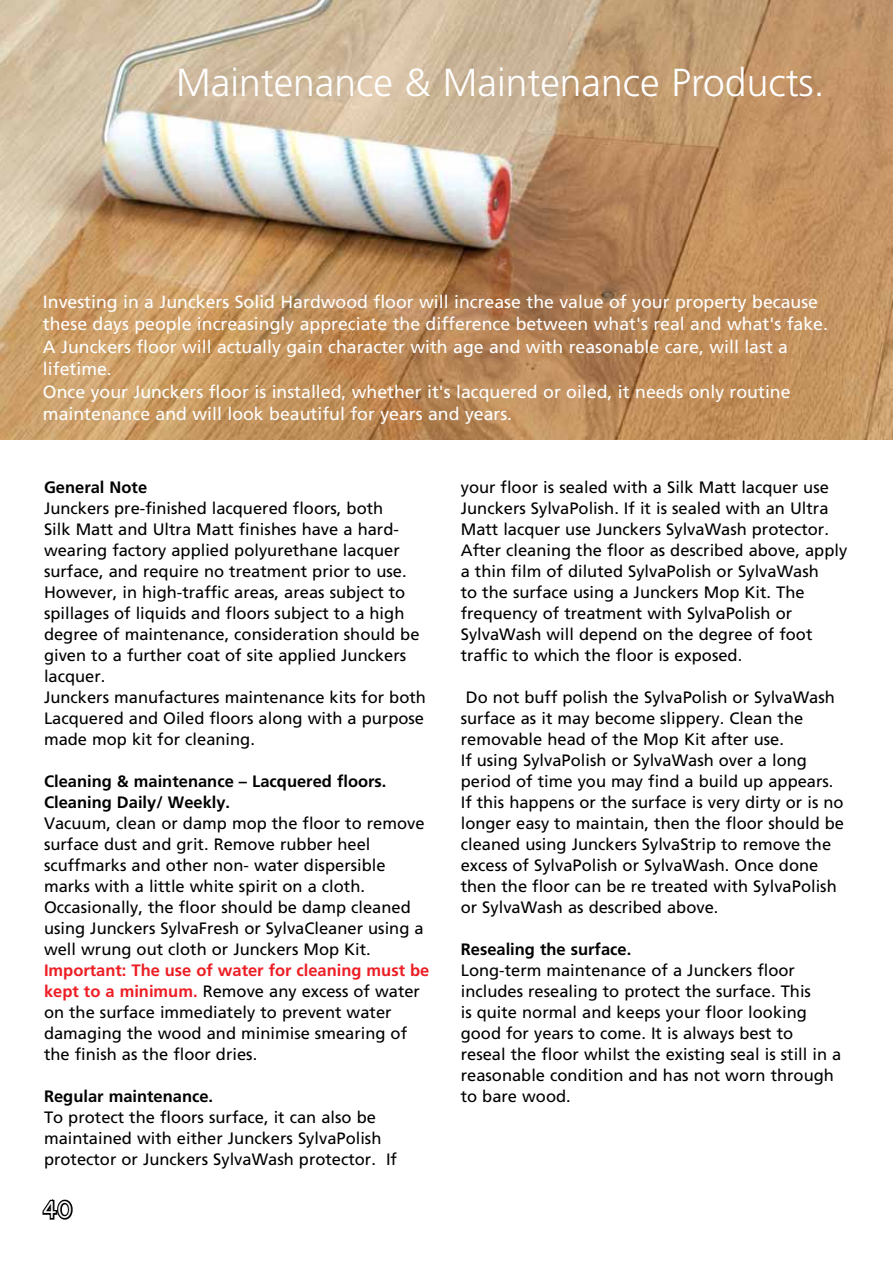
<style>
.page{position:relative;width:893px;height:1263px;background:#fff}
.page>*{position:absolute;margin:0;border:0;box-sizing:border-box;transform-origin:0 0}
.t1{font:300 39px "Frutiger";color:#fff}
.t2{font:36px "Vrinda";color:#fff}
.t3{font:17.7px/22.5px "Frutiger";color:#fff}
.t4{font:16.5px/21px "Frutiger";color:#000}
.t5{font:700 16.5px/21px "Frutiger";color:#000}
.s1{font-weight:700;color:#ed1d24}
</style>
<div class="page">
<img style="left:0;top:0;width:892px;height:439px">
<svg style="left:42px;top:1199px;width:31px;height:21px"></svg>
<h1 class="t1" style="left:176px;top:61px;width:650px">Maintenance &amp; Maintenance Products.</h1>
<p class="t3" style="left:43px;top:291px;width:786px">Investing in a Junckers Solid Hardwood floor will increase the value of your property because these days people increasingly appreciate the difference between what's real and what's fake.<br>A Junckers floor will actually gain character with age and with reasonable care, will last a lifetime.<br>Once your Junckers floor is installed, whether it's lacquered or oiled, it needs only routine maintenance and will look beautiful for years and years.</p>
<p class="t5" style="left:44px;top:476px;width:105px">General Note</p>
<p class="t4" style="left:44px;top:497px;width:383px">Junckers pre-finished lacquered floors, both<br>Silk Matt and Ultra Matt finishes have a hard&shy;wearing factory applied polyurethane lacquer surface, and require no treatment prior to use.<br>However, in high-traffic areas, areas subject to spillages of liquids and floors subject to a high degree of maintenance, consideration should be given to a further coat of site applied Junckers lacquer.<br>Junckers manufactures maintenance kits for both Lacquered and Oiled floors along with a purpose made mop kit for cleaning.</p>
<p class="t5" style="left:44px;top:770px;width:344px">Cleaning &amp; maintenance – Lacquered floors.<br>Cleaning Daily/ Weekly.</p>
<p class="t4" style="left:44px;top:813px;width:382px">Vacuum, clean or damp mop the floor to remove surface dust and grit. Remove rubber heel scuffmarks and other non- water dispersible marks with a little white spirit on a cloth.<br>Occasionally, the floor should be damp cleaned using Junckers SylvaFresh or SylvaCleaner using a well wrung out cloth or Junckers Mop Kit.</p>
<p class="t4" style="left:44px;top:960px;width:387px"><span class="s1">Important: The use of water for cleaning must be kept to a minimum.</span> Remove any excess of water on the surface immediately to prevent water damaging the wood and minimise smearing of the finish as the floor dries.</p>
<p class="t5" style="left:44px;top:1086px;width:171px">Regular maintenance.</p>
<p class="t4" style="left:44px;top:1107px;width:355px">To protect the floors surface, it can also be maintained with either Junckers SylvaPolish protector or Junckers SylvaWash protector. If</p>
<h2 class="t2" style="left:43px;top:1192px;width:32px">40</h2>
<p class="t4" style="left:461px;top:476px;width:388px">your floor is sealed with a Silk Matt lacquer use Junckers SylvaPolish. If it is sealed with an Ultra Matt lacquer use Junckers SylvaWash protector.<br>After cleaning the floor as described above, apply a thin film of diluted SylvaPolish or SylvaWash<br>to the surface using a Junckers Mop Kit. The frequency of treatment with SylvaPolish or SylvaWash will depend on the degree of foot traffic to which the floor is exposed.</p>
<p class="t4" style="left:461px;top:686px;width:385px;text-indent:5px">Do not buff polish the SylvaPolish or SylvaWash surface as it may become slippery. Clean the removable head of the Mop Kit after use.<br>If using SylvaPolish or SylvaWash over a long period of time you may find a build up appears.<br>If this happens or the surface is very dirty or is no longer easy to maintain, then the floor should be cleaned using Junckers SylvaStrip to remove the excess of SylvaPolish or SylvaWash. Once done then the floor can be re treated with SylvaPolish or SylvaWash as described above.</p>
<p class="t5" style="left:461px;top:938px;width:172px">Resealing the surface.</p>
<p class="t4" style="left:461px;top:959px;width:382px">Long-term maintenance of a Junckers floor includes resealing to protect the surface. This<br>is quite normal and keeps your floor looking good for years to come. It is always best to reseal the floor whilst the existing seal is still in a reasonable condition and has not worn through to bare wood.</p>
</div>
